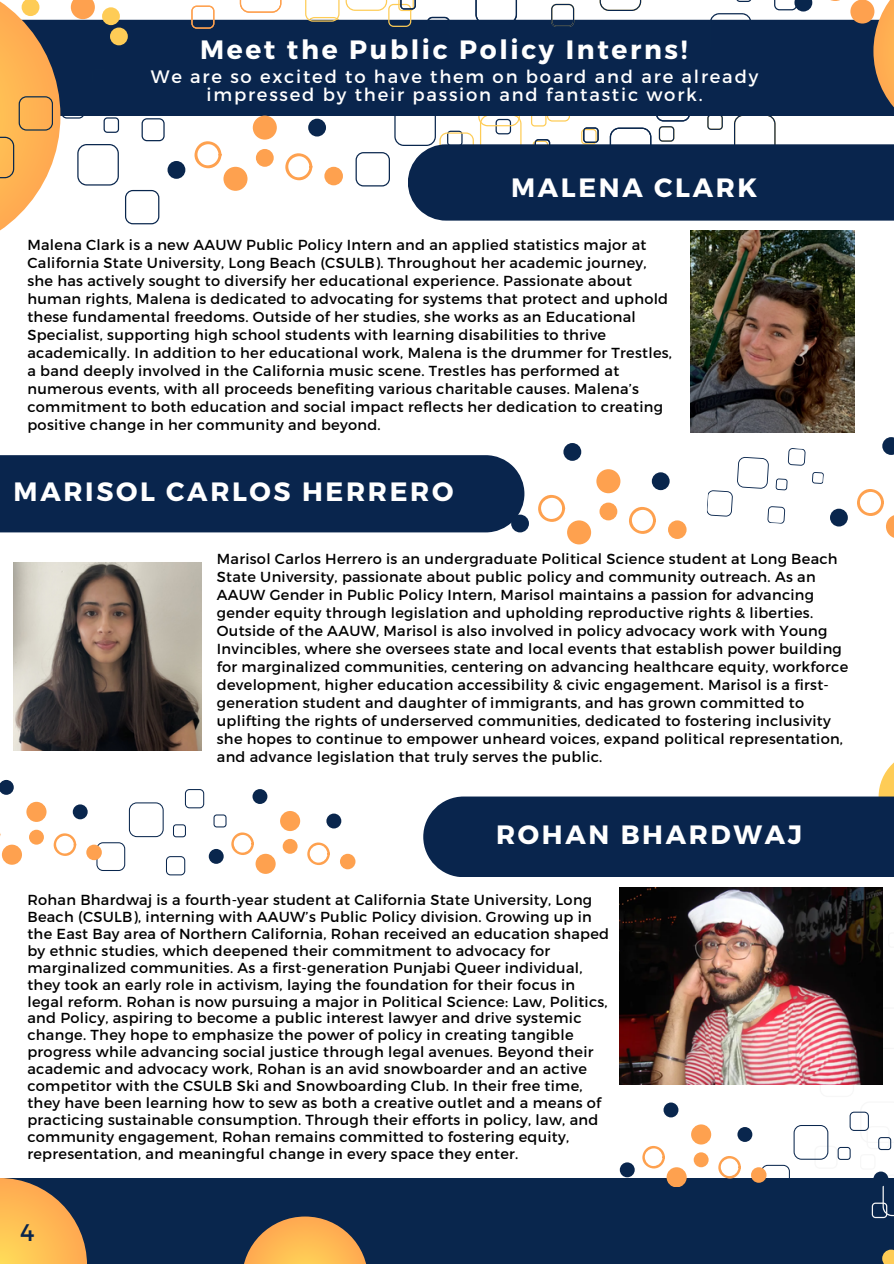
<style>
.page{position:relative;width:894px;height:1264px;background:#fff}
.page>*{position:absolute;margin:0;border:0;box-sizing:border-box;transform-origin:0 0}
.t1{font:700 26.55px "Montserrat";letter-spacing:.1em;color:#fff}
.t2{font:24px "Montserrat";color:#09254d}
.t3{font:18px/18px "Montserrat";letter-spacing:.1em;color:#fff;text-align:center}
.t4{font:14.55px/18px "Montserrat";letter-spacing:.02em;color:#000}
</style>
<div class="page">
<svg style="left:878px;top:763px;width:15px;height:33px"></svg>
<div style="left:0;top:1177px;width:893px;height:86px;background:#09264d"></div>
<svg style="left:244px;top:1216px;width:122px;height:47px"></svg>
<div style="left:60px;top:20px;width:813px;height:96px;background:#09254d"></div>
<div style="left:102px;top:7px;width:18px;height:18px;background:#fecc56;border-radius:50%"></div>
<svg style="left:0;top:1px;width:60px;height:230px;fill:#ffb152"></svg>
<svg style="left:881px;top:1007px;width:2px;height:41px"></svg>
<svg style="left:882px;top:1249px;width:11px;height:14px"></svg>
<svg style="left:873px;top:0;width:20px;height:116px;background:#bb8e5f"></svg>
<svg style="left:0;top:1177px;width:87px;height:86px"></svg>
<div style="left:408px;top:144px;width:485px;height:77px;background:#09254d"></div>
<svg style="left:22px;top:0;width:17px;height:16px"></svg>
<div style="left:110px;top:28px;width:18px;height:17px;background:#fecc56;border-radius:50%"></div>
<svg style="left:71px;top:0;width:24px;height:19px"></svg>
<div style="left:850px;top:0;width:24px;height:23px;background:#fea14f;border-radius:50%"></div>
<svg style="left:191px;top:6px;width:23px;height:23px"></svg>
<img style="left:690px;top:230px;width:164px;height:202px">
<div style="left:0;top:455px;width:524px;height:77px;background:#09254d"></div>
<img style="left:14px;top:562px;width:188px;height:188px">
<div style="left:423px;top:796px;width:470px;height:81px;background:#09254d"></div>
<img style="left:619px;top:887px;width:262px;height:197px">
<div style="left:167px;top:161px;width:18px;height:18px;background:#09264d;border-radius:50%"></div>
<div style="left:220px;top:89px;width:17px;height:18px;background:#09264d;border-radius:50%"></div>
<div style="left:223px;top:167px;width:24px;height:24px;background:#fea14f;border-radius:50%"></div>
<svg style="left:240px;top:0;width:573px;height:202px"></svg>
<svg style="left:194px;top:141px;width:27px;height:27px"></svg>
<div style="left:324px;top:167px;width:19px;height:18px;background:#fea14f;border-radius:50%"></div>
<svg style="left:0;top:137px;width:14px;height:41px"></svg>
<svg style="left:19px;top:96px;width:34px;height:35px"></svg>
<svg style="left:141px;top:118px;width:24px;height:23px"></svg>
<svg style="left:77px;top:144px;width:42px;height:41px"></svg>
<svg style="left:125px;top:190px;width:34px;height:34px"></svg>
<svg style="left:103px;top:117px;width:16px;height:16px"></svg>
<svg style="left:61px;top:95px;width:23px;height:24px"></svg>
<svg style="left:92px;top:69px;width:15px;height:15px"></svg>
<svg style="left:706px;top:448px;width:99px;height:76px"></svg>
<svg style="left:812px;top:472px;width:11px;height:12px"></svg>
<div style="left:651px;top:472px;width:18px;height:18px;background:#09264d;border-radius:50%"></div>
<div style="left:511px;top:514px;width:18px;height:18px;background:#09264d;border-radius:50%"></div>
<div style="left:563px;top:443px;width:18px;height:18px;background:#09264d;border-radius:50%"></div>
<div style="left:599px;top:502px;width:18px;height:18px;background:#fea14f;border-radius:50%"></div>
<div style="left:567px;top:520px;width:24px;height:24px;background:#fea14f;border-radius:50%"></div>
<div style="left:596px;top:469px;width:24px;height:24px;background:#fea14f;border-radius:50%"></div>
<svg style="left:629px;top:506px;width:26px;height:28px"></svg>
<svg style="left:538px;top:494px;width:27px;height:28px"></svg>
<div style="left:667px;top:520px;width:19px;height:19px;background:#fea14f;border-radius:50%"></div>
<div style="left:829px;top:508px;width:18px;height:18px;background:#09264d;border-radius:50%"></div>
<svg style="left:882px;top:437px;width:11px;height:18px"></svg>
<svg style="left:857px;top:489px;width:36px;height:49px"></svg>
<svg style="left:96px;top:789px;width:108px;height:86px"></svg>
<div style="left:73px;top:804px;width:15px;height:15px;background:#09264d;border-radius:50%"></div>
<svg style="left:0;top:780px;width:14px;height:14px"></svg>
<div style="left:29px;top:829px;width:15px;height:15px;background:#fea14f;border-radius:50%"></div>
<div style="left:2px;top:844px;width:20px;height:20px;background:#fea14f;border-radius:50%"></div>
<div style="left:26px;top:801px;width:20px;height:21px;background:#fea14f;border-radius:50%"></div>
<svg style="left:53px;top:833px;width:23px;height:23px"></svg>
<div style="left:86px;top:844px;width:15px;height:16px;background:#fea14f;border-radius:50%"></div>
<div style="left:326px;top:813px;width:15px;height:15px;background:#09264d;border-radius:50%"></div>
<div style="left:209px;top:849px;width:15px;height:14px;background:#09264d;border-radius:50%"></div>
<div style="left:252px;top:789px;width:15px;height:15px;background:#09264d;border-radius:50%"></div>
<div style="left:282px;top:838px;width:15px;height:15px;background:#fea14f;border-radius:50%"></div>
<div style="left:255px;top:853px;width:20px;height:20px;background:#fea14f;border-radius:50%"></div>
<div style="left:280px;top:811px;width:20px;height:20px;background:#fea14f;border-radius:50%"></div>
<svg style="left:307px;top:842px;width:23px;height:23px"></svg>
<svg style="left:213px;top:814px;width:41px;height:41px"></svg>
<div style="left:340px;top:853px;width:15px;height:16px;background:#fea14f;border-radius:50%"></div>
<svg style="left:761px;top:1062px;width:132px;height:156px"></svg>
<div style="left:737px;top:1126px;width:15px;height:15px;background:#09264d;border-radius:50%"></div>
<div style="left:619px;top:1162px;width:15px;height:15px;background:#09264d;border-radius:50%"></div>
<div style="left:663px;top:1102px;width:15px;height:15px;background:#09264d;border-radius:50%"></div>
<div style="left:693px;top:1152px;width:15px;height:15px;background:#fea14f;border-radius:50%"></div>
<div style="left:666px;top:1167px;width:20px;height:19px;background:#fea14f;border-radius:50%"></div>
<div style="left:691px;top:1124px;width:20px;height:20px;background:#fea14f;border-radius:50%"></div>
<svg style="left:718px;top:1156px;width:22px;height:22px"></svg>
<svg style="left:642px;top:1145px;width:22px;height:23px"></svg>
<div style="left:750px;top:1167px;width:16px;height:15px;background:#fea14f;border-radius:50%"></div>
<div style="left:873px;top:1171px;width:15px;height:15px;background:#09264d;border-radius:50%"></div>
<p class="t1" style="left:200px;top:33px;width:489px">Meet the Public Policy Interns!</p>
<p class="t3" style="left:151px;top:67px;width:608px">We are so excited to have them on board and are already impressed by their passion and fantastic work.</p>
<p class="t1" style="left:511px;top:170px;width:248px">MALENA CLARK</p>
<p class="t4" style="left:27px;top:235px;width:646px">Malena Clark is a new AAUW Public Policy Intern and an applied statistics major at California State University, Long Beach (CSULB). Throughout her academic journey, she has actively sought to diversify her educational experience. Passionate about human rights, Malena is dedicated to advocating for systems that protect and uphold these fundamental freedoms. Outside of her studies, she works as an Educational Specialist, supporting high school students with learning disabilities to thrive academically. In addition to her educational work, Malena is the drummer for Trestles, a band deeply involved in the California music scene. Trestles has performed at numerous events, with all proceeds benefiting various charitable causes. Malena’s commitment to both education and social impact reflects her dedication to creating positive change in her community and beyond.</p>
<p class="t1" style="left:14px;top:474px;width:441px">MARISOL CARLOS HERRERO</p>
<p class="t4" style="left:217px;top:549px;width:632px">Marisol Carlos Herrero is an undergraduate Political Science student at Long Beach State University, passionate about public policy and community outreach. As an AAUW Gender in Public Policy Intern, Marisol maintains a passion for advancing gender equity through legislation and upholding reproductive rights &amp; liberties.<br>Outside of the AAUW, Marisol is also involved in policy advocacy work with Young Invincibles, where she oversees state and local events that establish power building for marginalized communities, centering on advancing healthcare equity, workforce development, higher education accessibility &amp; civic engagement. Marisol is a first&shy;generation student and daughter of immigrants, and has grown committed to uplifting the rights of underserved communities, dedicated to fostering inclusivity she hopes to continue to empower unheard voices, expand political representation, and advance legislation that truly serves the public.</p>
<p class="t1" style="left:496px;top:817px;width:307px">ROHAN BHARDWAJ</p>
<p class="t4" style="left:27px;top:891px;width:583px;line-height:16.8px">Rohan Bhardwaj is a fourth-year student at California State University, Long Beach (CSULB), interning with AAUW’s Public Policy division. Growing up in the East Bay area of Northern California, Rohan received an education shaped by ethnic studies, which deepened their commitment to advocacy for marginalized communities. As a first-generation Punjabi Queer individual, they took an early role in activism, laying the foundation for their focus in legal reform. Rohan is now pursuing a major in Political Science: Law, Politics, and Policy, aspiring to become a public interest lawyer and drive systemic change. They hope to emphasize the power of policy in creating tangible progress while advancing social justice through legal avenues. Beyond their academic and advocacy work, Rohan is an avid snowboarder and an active competitor with the CSULB Ski and Snowboarding Club. In their free time, they have been learning how to sew as both a creative outlet and a means of practicing sustainable consumption. Through their efforts in policy, law, and community engagement, Rohan remains committed to fostering equity, representation, and meaningful change in every space they enter.</p>
<p class="t2" style="left:20px;top:1216px;width:16px">4</p>
</div>
